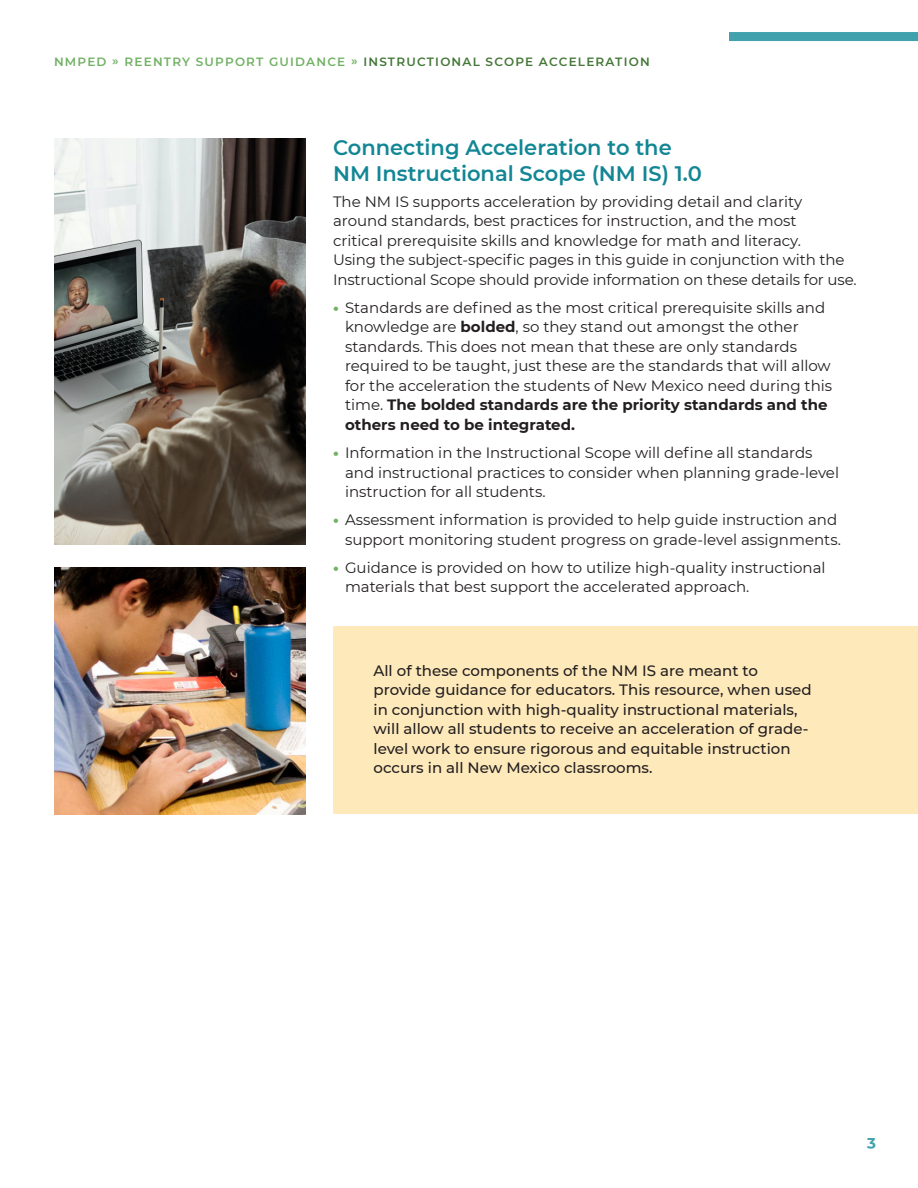
<style>
.page{position:relative;width:918px;height:1188px;background:#fff}
.page>*{position:absolute;margin:0;border:0;box-sizing:border-box;transform-origin:0 0}
.Text_subhead{font:600 21px/25.2px "Montserrat";color:#128694}
.Bullet_Text_10_13{font:15px/19.5px "Montserrat";color:#231f20}
.Text_10_13{font:15px/19.5px "Montserrat";letter-spacing:-.01em;color:#231f20}
.Text_10_13-2{font:500 15px/19.5px "Montserrat";color:#231f20}
.Page{font:700 15px "Montserrat";color:#41a1ac}
.t1{font:600 12px "Montserrat";letter-spacing:.1em;color:#447737}
.s1{color:#71b164}
.s2{font-weight:800;color:#71b164}
.s3{font-weight:700}
</style>
<div class="page">
<div style="left:333px;top:626px;width:585px;height:188px;background:#fee9bb"></div>
<div style="left:729px;top:32px;width:189px;height:9px;background:#41a1ac"></div>
<img style="left:54px;top:138px;width:252px;height:406px">
<img style="left:54px;top:567px;width:252px;height:247px">
<p class="t1" style="left:54px;top:53px;width:597px"><span class="s1">NMPED » REENTRY SUPPORT GUIDANCE »</span> INSTRUCTIONAL SCOPE ACCELERATION</p>
<p class="Text_subhead" style="left:333px;top:134px;width:370px">Connecting Acceleration to the<br>NM Instructional Scope (NM IS) 1.0</p>
<p class="Text_10_13" style="left:333px;top:191px;width:525px">The NM IS supports acceleration by providing detail and clarity around standards, best practices for instruction, and the most<br>critical prerequisite skills and knowledge for math and literacy.<br>Using the subject-specific pages in this guide in conjunction with the Instructional Scope should provide information on these details for use.</p>
<p class="Bullet_Text_10_13" style="left:345px;top:297px;width:489px;text-indent:-12px"><span class="s2">•</span> Standards are defined as the most critical prerequisite skills and knowledge are <span class="s3">bolded</span>, so they stand out amongst the other standards. This does not mean that these are only standards required to be taught, just these are the standards that will allow for the acceleration the students of New Mexico need during this time. <span class="s3">The bolded standards are the priority standards and the others need to be integrated.</span></p>
<p class="Bullet_Text_10_13" style="left:345px;top:442px;width:496px;text-indent:-12px"><span class="s2">•</span> Information in the Instructional Scope will define all standards and instructional practices to consider when planning grade-level instruction for all students.</p>
<p class="Bullet_Text_10_13" style="left:333px;top:510px;width:509px;text-align:right"><span class="s2">•</span> Assessment information is provided to help guide instruction and support monitoring student progress on grade-level assignments.</p>
<p class="Bullet_Text_10_13" style="left:345px;top:557px;width:482px;text-indent:-12px"><span class="s2">•</span> Guidance is provided on how to utilize high-quality instructional materials that best support the accelerated approach.</p>
<p class="Text_10_13-2" style="left:374px;top:660px;width:440px">All of these components of the NM IS are meant to provide guidance for educators. This resource, when used in conjunction with high-quality instructional materials, will allow all students to receive an acceleration of grade&shy;level work to ensure rigorous and equitable instruction occurs in all New Mexico classrooms.</p>
<p class="Page" style="left:867px;top:1131px;width:10px">3</p>
</div>
